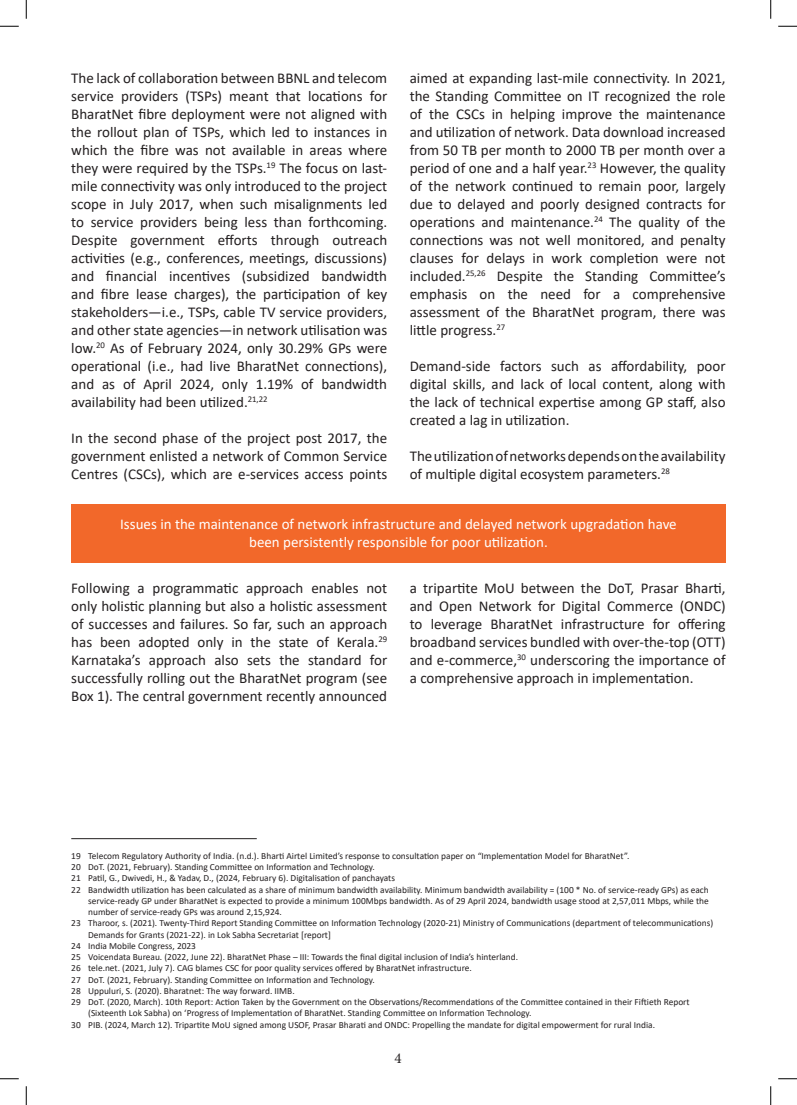
<style>
.page{position:relative;width:797px;height:1105px;background:#fff}
.page>*{position:absolute;margin:0;border:0;box-sizing:border-box;transform-origin:0 0}
.t1{font:15px/18px "Calibri";color:#231f20;text-align:justify}
.t2{font:15px/18px "Calibri";color:#fff;text-align:center}
.t3{font:15px "Minion Pro";color:#231f20}
.t4{font:9.38px/11.2px "Calibri";color:#231f20}
</style>
<div class="page">
<hr style="left:71px;top:838px;width:186px;height:1px;background:#231f20">
<div style="left:71px;top:505px;width:654px;height:58px;background:#f2682a"></div>
<svg style="left:0;top:25px;width:19px;height:2px"></svg>
<svg style="left:778px;top:25px;width:19px;height:2px"></svg>
<svg style="left:0;top:1078px;width:19px;height:1px"></svg>
<svg style="left:778px;top:1078px;width:19px;height:1px"></svg>
<svg style="left:25px;top:0;width:2px;height:19px"></svg>
<svg style="left:25px;top:1086px;width:2px;height:19px"></svg>
<svg style="left:770px;top:0;width:1px;height:19px"></svg>
<svg style="left:770px;top:1086px;width:1px;height:19px"></svg>
<p class="t1" style="left:71px;top:68px;width:317px">The lack of collaboration between BBNL and telecom service providers (TSPs) meant that locations for BharatNet fibre deployment were not aligned with the rollout plan of TSPs, which led to instances in which the fibre was not available in areas where they were required by the TSPs.<sup>19</sup> The focus on last&shy;mile connectivity was only introduced to the project scope in July 2017, when such misalignments led to service providers being less than forthcoming.<br>Despite government efforts through outreach activities (e.g., conferences, meetings, discussions) and financial incentives (subsidized bandwidth and fibre lease charges), the participation of key stakeholders—i.e., TSPs, cable TV service providers, and other state agencies—in network utilisation was low.<sup>20</sup> As of February 2024, only 30.29% GPs were operational (i.e., had live BharatNet connections), and as of April 2024, only 1.19% of bandwidth availability had been utilized.<sup>21,22</sup></p>
<p class="t1" style="left:71px;top:428px;width:317px">In the second phase of the project post 2017, the government enlisted a network of Common Service Centres (CSCs), which are e-services access points</p>
<p class="t1" style="left:410px;top:68px;width:317px">aimed at expanding last-mile connectivity. In 2021, the Standing Committee on IT recognized the role of the CSCs in helping improve the maintenance and utilization of network. Data download increased from 50 TB per month to 2000 TB per month over a period of one and a half year.<sup>23</sup> However, the quality of the network continued to remain poor, largely due to delayed and poorly designed contracts for operations and maintenance.<sup>24</sup> The quality of the connections was not well monitored, and penalty clauses for delays in work completion were not included.<sup>25,26</sup> Despite the Standing Committee’s emphasis on the need for a comprehensive assessment of the BharatNet program, there was little progress.<sup>27</sup></p>
<p class="t1" style="left:410px;top:356px;width:317px">Demand-side factors such as affordability, poor digital skills, and lack of local content, along with the lack of technical expertise among GP staff, also created a lag in utilization.</p>
<p class="t1" style="left:410px;top:446px;width:317px">The utilization of networks depends on the availability of multiple digital ecosystem parameters.<sup>28</sup></p>
<p class="t2" style="left:120px;top:515px;width:558px">Issues in the maintenance of network infrastructure and delayed network upgradation have been persistently responsible for poor utilization.</p>
<p class="t1" style="left:71px;top:578px;width:317px">Following a programmatic approach enables not only holistic planning but also a holistic assessment of successes and failures. So far, such an approach has been adopted only in the state of Kerala.<sup>29<br></sup>Karnataka’s approach also sets the standard for successfully rolling out the BharatNet program (see Box 1). The central government recently announced</p>
<p class="t1" style="left:410px;top:578px;width:317px">a tripartite MoU between the DoT, Prasar Bharti, and Open Network for Digital Commerce (ONDC) to leverage BharatNet infrastructure for offering broadband services bundled with over-the-top (OTT) and e-commerce,<sup>30</sup> underscoring the importance of a comprehensive approach in implementation.</p>
<p class="t4" style="left:71px;top:850px;width:559px">19 Telecom Regulatory Authority of India. (n.d.). Bharti Airtel Limited’s response to consultation paper on “Implementation Model for BharatNet”.</p>
<p class="t4" style="left:71px;top:861px;width:305px">20 DoT. (2021, February). Standing Committee on Information and Technology.</p>
<p class="t4" style="left:71px;top:872px;width:325px">21 Patil, G., Dwivedi, H., &amp; Yadav, D., (2024, February 6). Digitalisation of panchayats</p>
<p class="t4" style="left:88px;top:884px;width:622px;text-align:justify;text-indent:-17px">22 Bandwidth utilization has been calculated as a share of minimum bandwidth availability. Minimum bandwidth availability = (100 * No. of service-ready GPs) as each service-ready GP under BharatNet is expected to provide a minimum 100Mbps bandwidth. As of 29 April 2024, bandwidth usage stood at 2,57,011 Mbps, while the number of service-ready GPs was around 2,15,924.</p>
<p class="t4" style="left:88px;top:917px;width:626px;text-indent:-17px">23 Tharoor, s. (2021). Twenty-Third Report Standing Committee on Information Technology (2020-21) Ministry of Communications (department of telecommunications)<br>Demands for Grants (2021-22). in Lok Sabha Secretariat [report]</p>
<p class="t4" style="left:71px;top:940px;width:126px">24 India Mobile Congress, 2023</p>
<p class="t4" style="left:71px;top:951px;width:448px">25 Voicendata Bureau. (2022, June 22). BharatNet Phase – III: Towards the final digital inclusion of India’s hinterland.</p>
<p class="t4" style="left:71px;top:962px;width:402px">26 tele.net. (2021, July 7). CAG blames CSC for poor quality services offered by BharatNet infrastructure.</p>
<p class="t4" style="left:71px;top:974px;width:305px">27 DoT. (2021, February). Standing Committee on Information and Technology.</p>
<p class="t4" style="left:71px;top:985px;width:225px">28 Uppuluri, S. (2020). Bharatnet: The way forward. IIMB.</p>
<p class="t4" style="left:88px;top:996px;width:603px;text-indent:-17px">29 DoT. (2020, March). 10th Report: Action Taken by the Government on the Observations/Recommendations of the Committee contained in their Fiftieth Report (Sixteenth Lok Sabha) on ‘Progress of Implementation of BharatNet. Standing Committee on Information Technology.</p>
<p class="t4" style="left:71px;top:1019px;width:585px">30 PIB. (2024, March 12). Tripartite MoU signed among USOF, Prasar Bharati and ONDC: Propelling the mandate for digital empowerment for rural India.</p>
<p class="t3" style="left:394px;top:1048px;width:9px">4</p>
</div>
